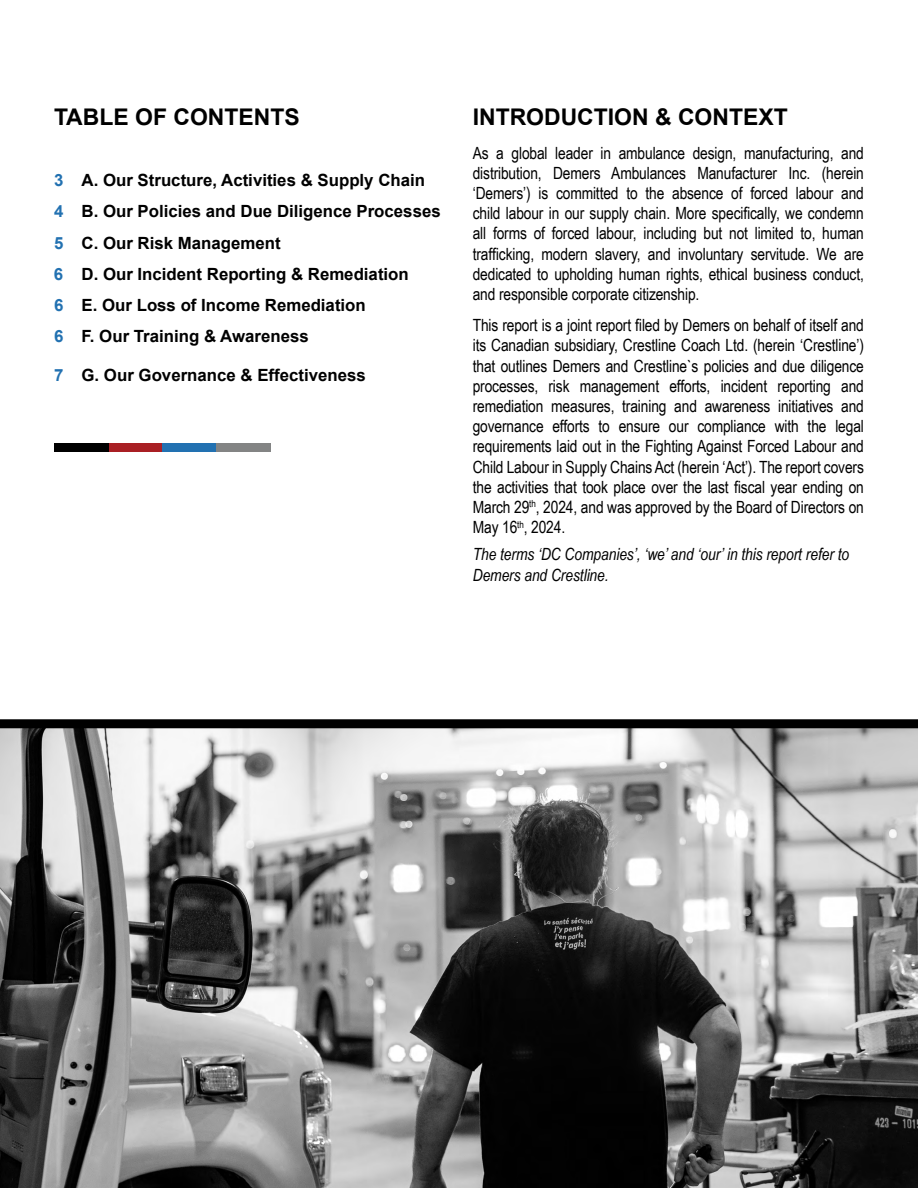
<style>
.page{position:relative;width:918px;height:1188px;background:#fff}
.page>*{position:absolute;margin:0;border:0;box-sizing:border-box;transform-origin:0 0}
.t1{font:700 22.95px "Arial";color:#000}
.t2{font:700 22.95px "Arial";color:#000}
.t3{font:16.8px/20.2px "Arial Narrow";letter-spacing:-.01em;color:#000;text-align:justify}
.t4{font:700 16.8px/31.2px "Arial";color:#000}
.t5{font:italic 16.8px/20.2px "Arial Narrow";letter-spacing:-.005em;color:#000}
.s1{font-style:inherit}
.s2{color:#2271b1}
</style>
<div class="page">
<div style="left:108px;top:443px;width:54px;height:9px;background:#a91f24"></div>
<div style="left:162px;top:443px;width:55px;height:9px;background:#2271b1"></div>
<div style="left:217px;top:443px;width:54px;height:9px;background:#838484"></div>
<div style="left:54px;top:443px;width:54px;height:9px;background:#000"></div>
<svg style="left:0;top:719px;width:918px;height:469px;background:#7b7b7b"></svg>
<h1 class="t2" style="left:54px;top:100px;width:247px"><span class="s1">TABLE</span> OF CONTENTS</h1>
<p class="t4" style="left:54px;top:165px;width:388px"><span class="s2">3</span> A. Our Structure, Activities &amp; Supply Chain<br><span class="s2">4</span> B. Our Policies and Due Diligence Processes <span class="s2">5</span> C. Our Risk Management<br><span class="s2">6</span> D. Our Incident Reporting &amp; Remediation<br><span class="s2">6</span> E. Our Loss of Income Remediation<br><span class="s2">6</span> F. Our Training &amp; Awareness</p>
<p class="t4" style="left:54px;top:360px;width:313px"><span class="s2">7</span> G. Our Governance &amp; Effectiveness</p>
<h1 class="t1" style="left:473px;top:102px;width:316px">INTRODUCTION &amp; CONTEXT</h1>
<p class="t3" style="left:473px;top:142px;width:393px">As a global leader in ambulance design, manufacturing, and distribution, Demers Ambulances Manufacturer Inc. (herein ‘Demers’) is committed to the absence of forced labour and child labour in our supply chain. More specifically, we condemn all forms of forced labour, including but not limited to, human trafficking, modern slavery, and involuntary servitude. We are dedicated to upholding human rights, ethical business conduct, and responsible corporate citizenship.</p>
<p class="t3" style="left:473px;top:315px;width:393px">This report is a joint report filed by Demers on behalf of itself and its Canadian subsidiary, Crestline Coach Ltd. (herein ‘Crestline’) that outlines Demers and Crestline`s policies and due diligence processes, risk management efforts, incident reporting and remediation measures, training and awareness initiatives and governance efforts to ensure our compliance with the legal requirements laid out in the Fighting Against Forced Labour and Child Labour in Supply Chains Act (herein ‘Act’). The report covers the activities that took place over the last fiscal year ending on March 29<sup>th</sup>, 2024, and was approved by the Board of Directors on May 16<sup>th</sup>, 2024.</p>
<p class="t5" style="left:473px;top:544px;width:378px">The terms ‘DC Companies’, ‘we’ and ‘our’ in this report refer to<br>Demers and Crestline.</p>
</div>
